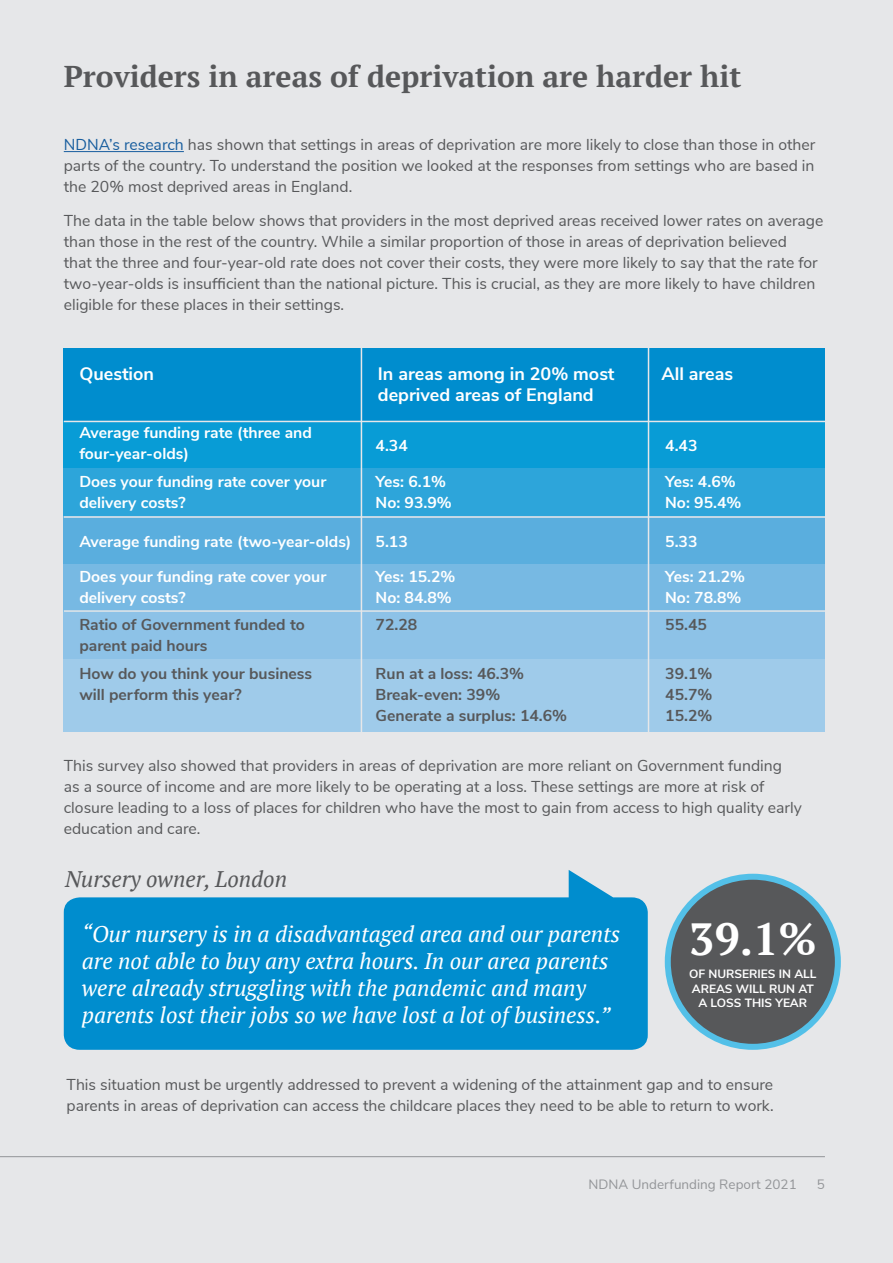
<style>
.page{position:relative;width:893px;height:1263px;background:#e6e7e9}
.page>*{position:absolute;margin:0;border:0;box-sizing:border-box;transform-origin:0 0}
.t1{font:700 45px "PT Serif";color:#fff}
.t2{font:700 30px "PT Serif";color:#57585a}
.t3{font:italic 22.5px/27px "PT Serif";color:#fff}
.t4{font:italic 22.5px "PT Serif";color:#57585a}
.t5{font:700 18px "Nunito Sans";color:#fff}
.t6{font:15.75px/21px "Nunito Sans";color:#57585a}
.t7{font:700 15.75px/21px "Nunito Sans";color:#fff}
.t8{font:700 15.75px/21px "Nunito Sans";color:#57585a}
.t9{font:13.5px "Nunito Sans";color:#939598}
.t10{font:700 12px/14.4px "Nunito Sans";color:#fff;text-align:center}
.s1{color:#175d9e}
</style>
<div class="page">
<div style="left:64px;top:348px;width:761px;height:73px;background:#008dce"></div>
<div style="left:64px;top:421px;width:761px;height:47px;background:#089cd6"></div>
<div style="left:64px;top:468px;width:761px;height:48px;background:#2da5da"></div>
<div style="left:64px;top:516px;width:761px;height:48px;background:#5aaede"></div>
<div style="left:64px;top:564px;width:761px;height:48px;background:#77b9e3"></div>
<div style="left:64px;top:612px;width:761px;height:48px;background:#8dc2e7"></div>
<div style="left:64px;top:660px;width:761px;height:72px;background:#9fcbea"></div>
<hr style="left:0;top:1156px;width:825px;height:1px;background:#939598">
<hr style="left:64px;top:151px;width:120px;height:1px;background:#175d9e">
<div style="left:64px;top:897px;width:584px;height:153px;background:#008dce;border-radius:16px"></div>
<hr style="left:64px;top:421px;width:765px;height:1px;background:#e6e7e9">
<hr style="left:64px;top:516px;width:765px;height:2px;background:#e6e7e9">
<hr style="left:64px;top:610px;width:765px;height:2px;background:#e6e7e9">
<hr style="left:361px;top:348px;width:1px;height:390px;background:#e6e7e9">
<hr style="left:648px;top:348px;width:1px;height:390px;background:#e6e7e9">
<div style="left:668px;top:877px;width:170px;height:170px;background:#57585a;border-radius:50%"></div>
<div style="left:665px;top:874px;width:176px;height:176px;border:6px solid #53c0e8;border-radius:50%"></div>
<p class="t2" style="left:64px;top:57px;width:679px">Providers in areas of deprivation are harder hit</p>
<p class="t6" style="left:64px;top:133px;width:753px;text-align:justify"><span class="s1">NDNA’s research</span> has shown that settings in areas of deprivation are more likely to close than those in other parts of the country. To understand the position we looked at the responses from settings who are based in the 20% most deprived areas in England.</p>
<p class="t6" style="left:64px;top:209px;width:761px">The data in the table below shows that providers in the most deprived areas received lower rates on average than those in the rest of the country. While a similar proportion of those in areas of deprivation believed<br>that the three and four-year-old rate does not cover their costs, they were more likely to say that the rate for two-year-olds is insufficient than the national picture. This is crucial, as they are more likely to have children eligible for these places in their settings.</p>
<p class="t5" style="left:79px;top:361px;width:76px">Question</p>
<p class="t5" style="left:378px;top:361px;width:238px">In areas among in 20% most</p>
<p class="t5" style="left:661px;top:361px;width:73px">All areas</p>
<p class="t5" style="left:378px;top:382px;width:217px">deprived areas of England</p>
<p class="t7" style="left:79px;top:421px;width:234px">Average funding rate (three and four-year-olds)</p>
<p class="t7" style="left:376px;top:434px;width:34px">4.34</p>
<p class="t7" style="left:665px;top:434px;width:34px">4.43</p>
<p class="t7" style="left:79px;top:470px;width:249px">Does your funding rate cover your delivery costs?</p>
<p class="t7" style="left:376px;top:470px;width:78px">Yes: 6.1%<br>No: 93.9%</p>
<p class="t7" style="left:665px;top:470px;width:78px">Yes: 4.6%<br>No: 95.4%</p>
<p class="t7" style="left:79px;top:530px;width:274px">Average funding rate (two-year-olds)</p>
<p class="t7" style="left:376px;top:530px;width:34px">5.13</p>
<p class="t7" style="left:665px;top:530px;width:34px">5.33</p>
<p class="t7" style="left:79px;top:565px;width:249px">Does your funding rate cover your delivery costs?</p>
<p class="t7" style="left:376px;top:565px;width:81px">Yes: 15.2%<br>No: 84.8%</p>
<p class="t7" style="left:665px;top:565px;width:81px">Yes: 21.2%<br>No: 78.8%</p>
<p class="t8" style="left:79px;top:613px;width:227px">Ratio of Government funded to parent paid hours</p>
<p class="t8" style="left:376px;top:613px;width:43px">72.28</p>
<p class="t8" style="left:665px;top:613px;width:43px">55.45</p>
<p class="t8" style="left:79px;top:662px;width:234px">How do you think your business will perform this year?</p>
<p class="t8" style="left:376px;top:662px;width:193px">Run at a loss: 46.3%<br>Break-even: 39%<br>Generate a surplus: 14.6%</p>
<p class="t8" style="left:665px;top:662px;width:49px;text-align:justify">39.1% 45.7% 15.2%</p>
<p class="t6" style="left:64px;top:754px;width:740px">This survey also showed that providers in areas of deprivation are more reliant on Government funding<br>as a source of income and are more likely to be operating at a loss. These settings are more at risk of closure leading to a loss of places for children who have the most to gain from access to high quality early education and care.</p>
<p class="t4" style="left:65px;top:865px;width:224px">Nursery owner, London</p>
<p class="t3" style="left:82px;top:921px;width:540px">“Our nursery is in a disadvantaged area and our parents are not able to buy any extra hours. In our area parents were already struggling with the pandemic and many parents lost their jobs so we have lost a lot of business.”</p>
<p class="t1" style="left:689px;top:910px;width:129px">39.1%</p>
<p class="t10" style="left:689px;top:966px;width:129px">OF NURSERIES IN ALL<br>AREAS WILL RUN AT<br>A LOSS THIS YEAR</p>
<p class="t6" style="left:67px;top:1073px;width:708px">This situation must be urgently addressed to prevent a widening of the attainment gap and to ensure parents in areas of deprivation can access the childcare places they need to be able to return to work.</p>
<p class="t9" style="left:589px;top:1174px;width:210px">NDNA Underfunding Report 2021</p>
<p class="t9" style="left:817px;top:1174px;width:10px">5</p>
</div>
